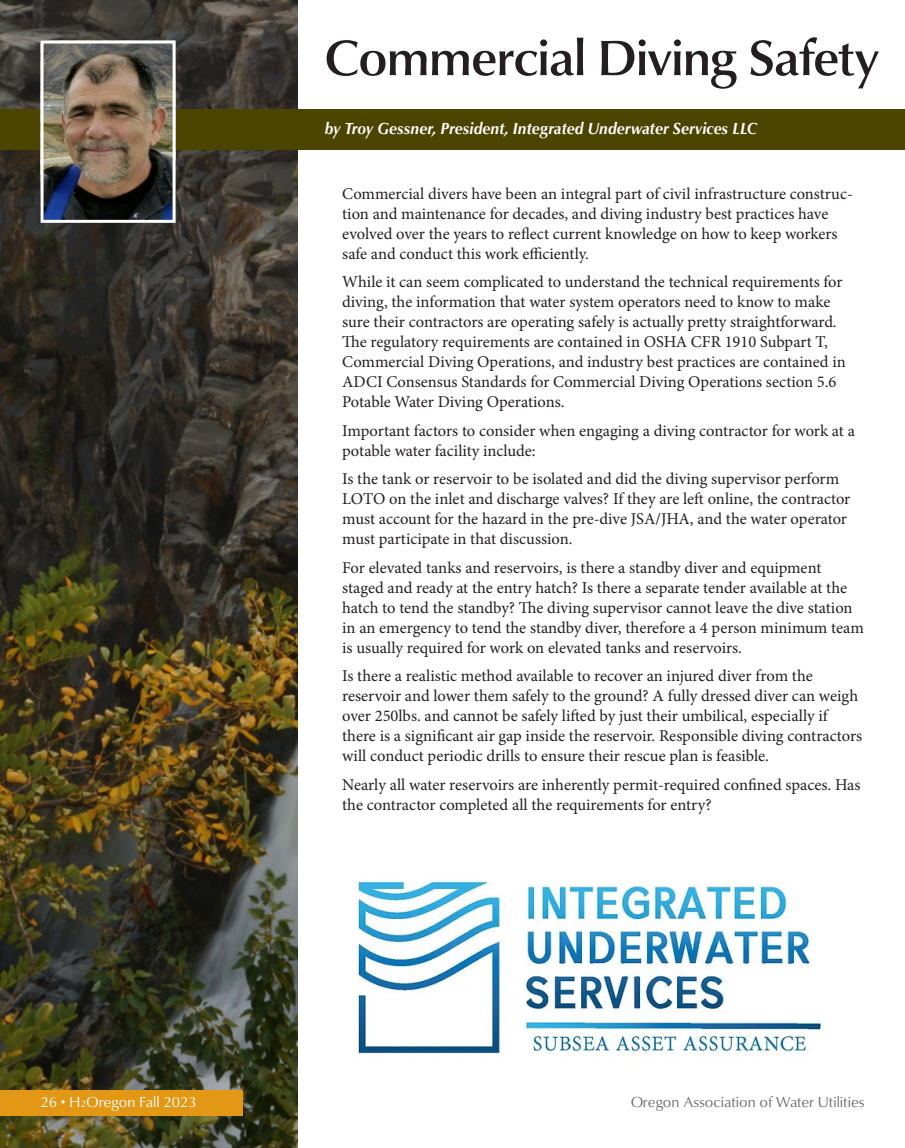
<style>
.page{position:relative;width:905px;height:1148px;background:#fff}
.page>*{position:absolute;margin:0;border:0;box-sizing:border-box;transform-origin:0 0}
.Headline{font:500 51px "Classico URW";letter-spacing:-.02em;color:#231f20}
.Copy_11{font:16.5px/20px "Minion Pro";color:#231f20}
.Byline{font:italic 700 16.5px "Classico URW";letter-spacing:.01em;color:#fff;scale:.94 1}
.t1{font:15px "Classico URW";color:#6c6d70}
.t2{font:15px "Classico URW";color:#fff}
.s1{font-size:9.75px}
</style>
<div class="page">
<img style="left:0;top:0;width:297px;height:1148px">
<div style="left:0;top:1090px;width:243px;height:25px;background:#e29815"></div>
<div style="left:0;top:109px;width:904px;height:41px;background:#4c4501"></div>
<img style="left:44px;top:44px;width:128px;height:175px">
<div style="left:40px;top:40px;width:136px;height:183px;border:3px solid #fff"></div>
<img style="left:355px;top:880px;width:468px;height:177px">
<p class="Headline" style="left:324px;top:20px;width:555px">Commercial Diving Safety</p>
<p class="Byline" style="left:325px;top:116px;width:461px">by Troy Gessner, President, Integrated Underwater Services LLC</p>
<p class="Copy_11" style="left:342px;top:184px;width:512px">Commercial divers have been an integral part of civil infrastructure construc&shy;tion and maintenance for decades, and diving industry best practices have evolved over the years to reflect current knowledge on how to keep workers safe and conduct this work efficiently.</p>
<p class="Copy_11" style="left:342px;top:272px;width:505px">While it can seem complicated to understand the technical requirements for diving, the information that water system operators need to know to make sure their contractors are operating safely is actually pretty straightforward.<br>The regulatory requirements are contained in OSHA CFR 1910 Subpart T, Commercial Diving Operations, and industry best practices are contained in ADCI Consensus Standards for Commercial Diving Operations section 5.6<br>Potable Water Diving Operations.</p>
<p class="Copy_11" style="left:342px;top:420px;width:514px">Important factors to consider when engaging a diving contractor for work at a potable water facility include:</p>
<p class="Copy_11" style="left:342px;top:469px;width:509px">Is the tank or reservoir to be isolated and did the diving supervisor perform LOTO on the inlet and discharge valves? If they are left online, the contractor must account for the hazard in the pre-dive JSA/JHA, and the water operator must participate in that discussion.</p>
<p class="Copy_11" style="left:342px;top:558px;width:523px">For elevated tanks and reservoirs, is there a standby diver and equipment staged and ready at the entry hatch? Is there a separate tender available at the hatch to tend the standby? The diving supervisor cannot leave the dive station in an emergency to tend the standby diver, therefore a 4 person minimum team is usually required for work on elevated tanks and reservoirs.</p>
<p class="Copy_11" style="left:342px;top:666px;width:521px">Is there a realistic method available to recover an injured diver from the reservoir and lower them safely to the ground? A fully dressed diver can weigh over 250lbs. and cannot be safely lifted by just their umbilical, especially if there is a significant air gap inside the reservoir. Responsible diving contractors will conduct periodic drills to ensure their rescue plan is feasible.</p>
<p class="Copy_11" style="left:342px;top:774px;width:520px">Nearly all water reservoirs are inherently permit-required confined spaces. Has the contractor completed all the requirements for entry?</p>
<p class="t2" style="left:40px;top:1091px;width:158px">26 • H<span class="s1">2</span>Oregon Fall 2023</p>
<p class="t1" style="left:630px;top:1091px;width:236px">Oregon Association of Water Utilities</p>
</div>
